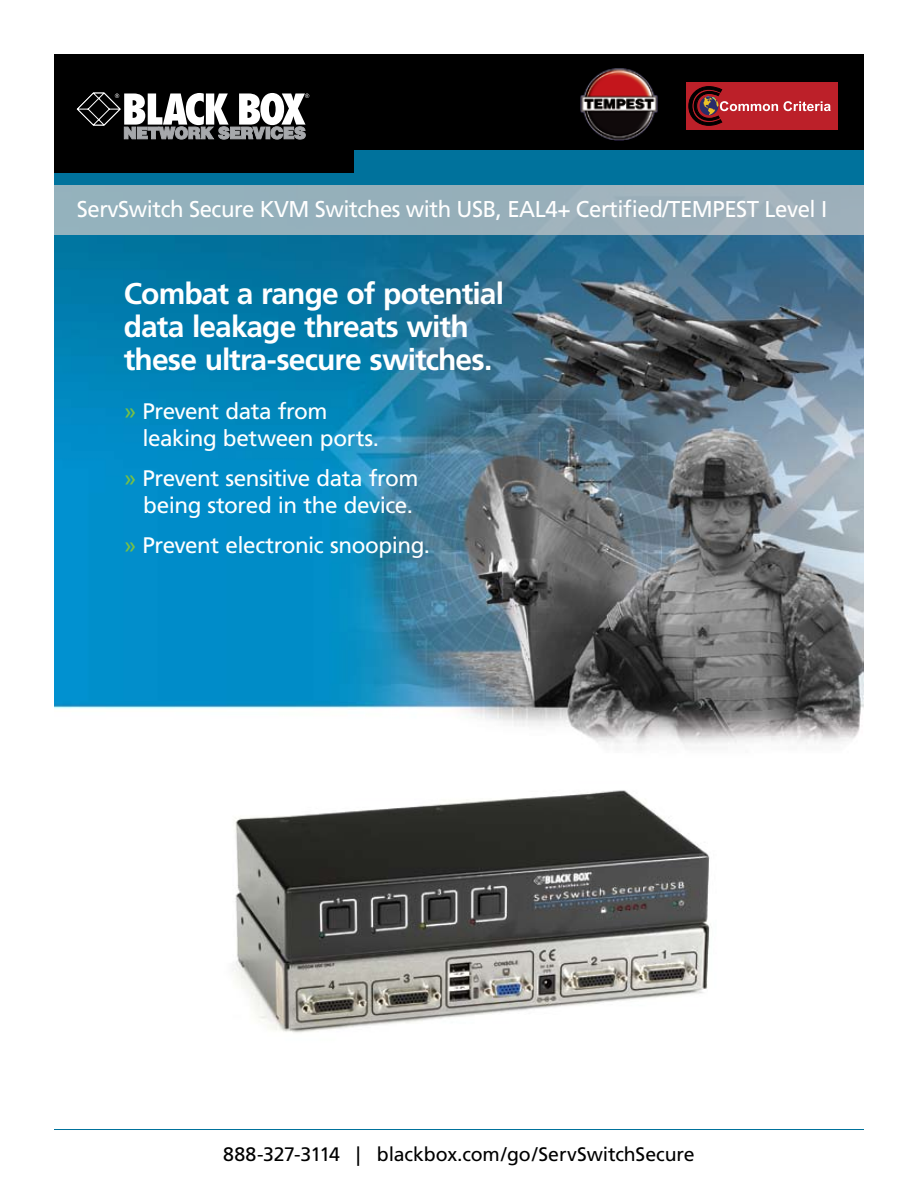
<style>
.page{position:relative;width:918px;height:1188px;background:#fff}
.page>*{position:absolute;margin:0;border:0;box-sizing:border-box;transform-origin:0 0}
.t1{font:300 55.35px "Gill Sans";color:#000}
.t2{font:700 30px/33px "Frutiger";letter-spacing:-.03em;color:#fff}
.t3{font:22.8px "Frutiger";letter-spacing:-.02em;color:#fff}
.t4{font:22.5px/27px "Frutiger";letter-spacing:-.02em;color:#fff}
.t5{font:19.5px "Frutiger";letter-spacing:-.005em;color:#000}
.s1{font-size:41.4px}
.s2{color:#77c046}
</style>
<div class="page">
<hr style="left:54px;top:1129px;width:810px;height:1px;background:#00729c">
<img style="left:54px;top:235px;width:810px;height:512px">
<div style="left:54px;top:184px;width:810px;height:51px;background:linear-gradient(to right,#91b1bc,#a1b1bb)"></div>
<div style="left:54px;top:54px;width:810px;height:130px;background:#000"></div>
<div style="left:54px;top:173px;width:810px;height:11px;background:#00729c"></div>
<div style="left:354px;top:150px;width:510px;height:31px;background:#00729c"></div>
<svg style="left:76px;top:92px;width:233px;height:47px"></svg>
<div style="left:686px;top:82px;width:151px;height:48px;background:#bc2029"></div>
<svg style="left:784px;top:101px;width:47px;height:10px"></svg>
<svg style="left:688px;top:86px;width:90px;height:40px"></svg>
<img style="left:580px;top:68px;width:78px;height:73px">
<img style="left:233px;top:790px;width:478px;height:243px">
<h1 class="t1" style="left:686px;top:75px;width:39px">C<span class="s1">C</span></h1>
<p class="t3" style="left:77px;top:196px;width:752px">ServSwitch Secure KVM Switches with USB, EAL4+ Certified/TEMPEST Level I</p>
<h2 class="t2" style="left:124px;top:277px;width:382px">Combat a range of potential data leakage threats with these ultra-secure switches.</h2>
<p class="t4" style="left:142px;top:397px;width:238px;text-indent:-19px"><span class="s2">»</span> Prevent data from leaking between ports.</p>
<p class="t4" style="left:124px;top:464px;width:296px;text-align:right"><span class="s2">»</span> Prevent sensitive data from being stored in the device.</p>
<p class="t4" style="left:124px;top:531px;width:308px"><span class="s2">»</span> Prevent electronic snooping.</p>
<p class="t5" style="left:223px;top:1143px;width:473px">888-327-3114 | blackbox.com/go/ServSwitchSecure</p>
</div>
